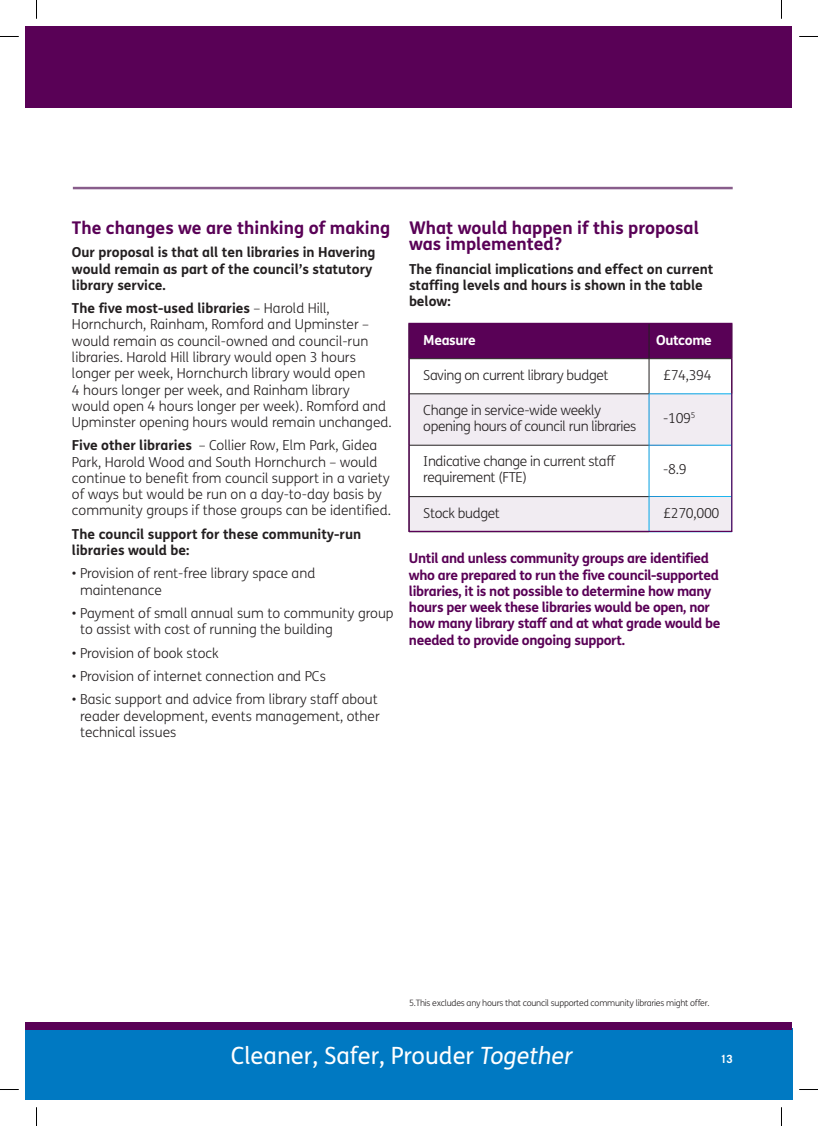
<style>
.page{position:relative;width:818px;height:1126px;background:#fff}
.page>*{position:absolute;margin:0;border:0;box-sizing:border-box;transform-origin:0 0}
.t1{font:23.75px "FS Me";color:#fff}
.t2{font:700 17.5px/16.2px "FS Me";color:#590156}
.t3{font:300 13.75px/16.2px "FS Me";color:#231f20}
.t4{font:700 13.75px/16.2px "FS Me";color:#231f20}
.t5{font:700 13.75px/16.2px "FS Me";letter-spacing:-.025em;color:#590156}
.t6{font:300 13.75px/16.2px "FS Me";letter-spacing:-.025em;color:#231f20}
.t7{font:700 13.75px "FS Me";letter-spacing:-.03em;color:#fff}
.t8{font:700 11.25px "Trade Gothic";color:#fff}
.t9{font:300 8.75px "FS Me";letter-spacing:-.025em;color:#231f20}
.s1{font-weight:700}
.s2{font-style:italic}
</style>
<div class="page">
<div style="left:26px;top:1028px;width:765px;height:71px;background:#0079c2"></div>
<div style="left:26px;top:26px;width:10px;height:81px;background:#590156"></div>
<div style="left:26px;top:1022px;width:10px;height:7px;background:#590156"></div>
<div style="left:36px;top:1022px;width:755px;height:7px;background:#590156"></div>
<div style="left:36px;top:26px;width:755px;height:81px;background:#590156"></div>
<hr style="left:73px;top:187px;width:659px;height:2px;background:#885d8b">
<svg style="left:410px;top:325px;width:320px;height:68px"></svg>
<div style="left:410px;top:394px;width:320px;height:136px;background:#f1ecf2"></div>
<svg style="left:410px;top:446px;width:320px;height:50px"></svg>
<hr style="left:409px;top:358px;width:239px;height:1px;background:#231f20">
<hr style="left:409px;top:393px;width:239px;height:1px;background:#231f20">
<hr style="left:409px;top:445px;width:239px;height:1px;background:#231f20">
<hr style="left:409px;top:496px;width:239px;height:1px;background:#231f20">
<hr style="left:648px;top:323px;width:1px;height:35px;background:#231f20">
<hr style="left:648px;top:359px;width:1px;height:34px;background:#231f20">
<hr style="left:648px;top:358px;width:83px;height:1px;background:#231f20">
<hr style="left:648px;top:394px;width:1px;height:51px;background:#fff">
<hr style="left:648px;top:445px;width:1px;height:51px;background:#fff">
<hr style="left:648px;top:496px;width:1px;height:35px;background:#fff">
<hr style="left:648px;top:445px;width:83px;height:1px;background:#fff">
<hr style="left:648px;top:496px;width:83px;height:1px;background:#fff">
<div style="left:408px;top:323px;width:324px;height:209px;border:1px solid #590156"></div>
<svg style="left:0;top:36px;width:19px;height:1px"></svg>
<svg style="left:799px;top:36px;width:18px;height:1px"></svg>
<svg style="left:0;top:1089px;width:19px;height:1px"></svg>
<svg style="left:799px;top:1089px;width:18px;height:1px"></svg>
<svg style="left:36px;top:0;width:1px;height:19px"></svg>
<svg style="left:36px;top:1107px;width:1px;height:18px"></svg>
<p class="t2" style="left:72px;top:219px;width:319px">The changes we are thinking of making</p>
<p class="t4" style="left:72px;top:243px;width:305px">Our proposal is that all ten libraries in Havering would remain as part of the council’s statutory library service.</p>
<p class="t3" style="left:72px;top:300px;width:321px"><span class="s1">The five most-used libraries</span> – Harold Hill, Hornchurch, Rainham, Romford and Upminster – would remain as council-owned and council-run libraries. Harold Hill library would open 3 hours longer per week, Hornchurch library would open<br>4 hours longer per week, and Rainham library<br>would open 4 hours longer per week). Romford and Upminster opening hours would remain unchanged.</p>
<p class="t3" style="left:72px;top:437px;width:320px"><span class="s1">Five other libraries</span> – Collier Row, Elm Park, Gidea Park, Harold Wood and South Hornchurch – would continue to benefit from council support in a variety of ways but would be run on a day-to-day basis by community groups if those groups can be identified.</p>
<p class="t4" style="left:72px;top:525px;width:290px">The council support for these community-run libraries would be:</p>
<p class="t3" style="left:80px;top:565px;width:236px;text-indent:-8px">• Provision of rent-free library space and maintenance</p>
<p class="t3" style="left:80px;top:604px;width:315px;text-indent:-8px">• Payment of small annual sum to community group to assist with cost of running the building</p>
<p class="t3" style="left:72px;top:644px;width:148px">• Provision of book stock</p>
<p class="t3" style="left:72px;top:667px;width:255px">• Provision of internet connection and PCs</p>
<p class="t3" style="left:80px;top:691px;width:301px;text-indent:-8px">• Basic support and advice from library staff about reader development, events management, other technical issues</p>
<p class="t2" style="left:409px;top:219px;width:291px">What would happen if this proposal was implemented?</p>
<p class="t4" style="left:409px;top:260px;width:306px">The financial implications and effect on current staffing levels and hours is shown in the table below:</p>
<p class="t7" style="left:423px;top:329px;width:54px">Measure</p>
<p class="t7" style="left:655px;top:329px;width:57px">Outcome</p>
<p class="t6" style="left:423px;top:366px;width:187px">Saving on current library budget</p>
<p class="t3" style="left:662px;top:366px;width:50px">£74,394</p>
<p class="t6" style="left:423px;top:401px;width:214px">Change in service-wide weekly opening hours of council run libraries</p>
<p class="t3" style="left:662px;top:409px;width:34px">-109<sup>5</sup></p>
<p class="t6" style="left:423px;top:453px;width:193px">Indicative change in current staff requirement (FTE)</p>
<p class="t3" style="left:662px;top:461px;width:25px">-8.9</p>
<p class="t6" style="left:423px;top:504px;width:78px">Stock budget</p>
<p class="t3" style="left:662px;top:504px;width:58px">£270,000</p>
<p class="t5" style="left:409px;top:549px;width:313px">Until and unless community groups are identified who are prepared to run the five council-supported libraries, it is not possible to determine how many hours per week these libraries would be open, nor how many library staff and at what grade would be needed to provide ongoing support.</p>
<p class="t9" style="left:409px;top:996px;width:302px">5.This excludes any hours that council supported community libraries might offer.</p>
<h1 class="t1" style="left:231px;top:1038px;width:343px">Cleaner, Safer, Prouder <span class="s2">Together</span></h1>
<p class="t8" style="left:720px;top:1051px;width:14px">13</p>
</div>
